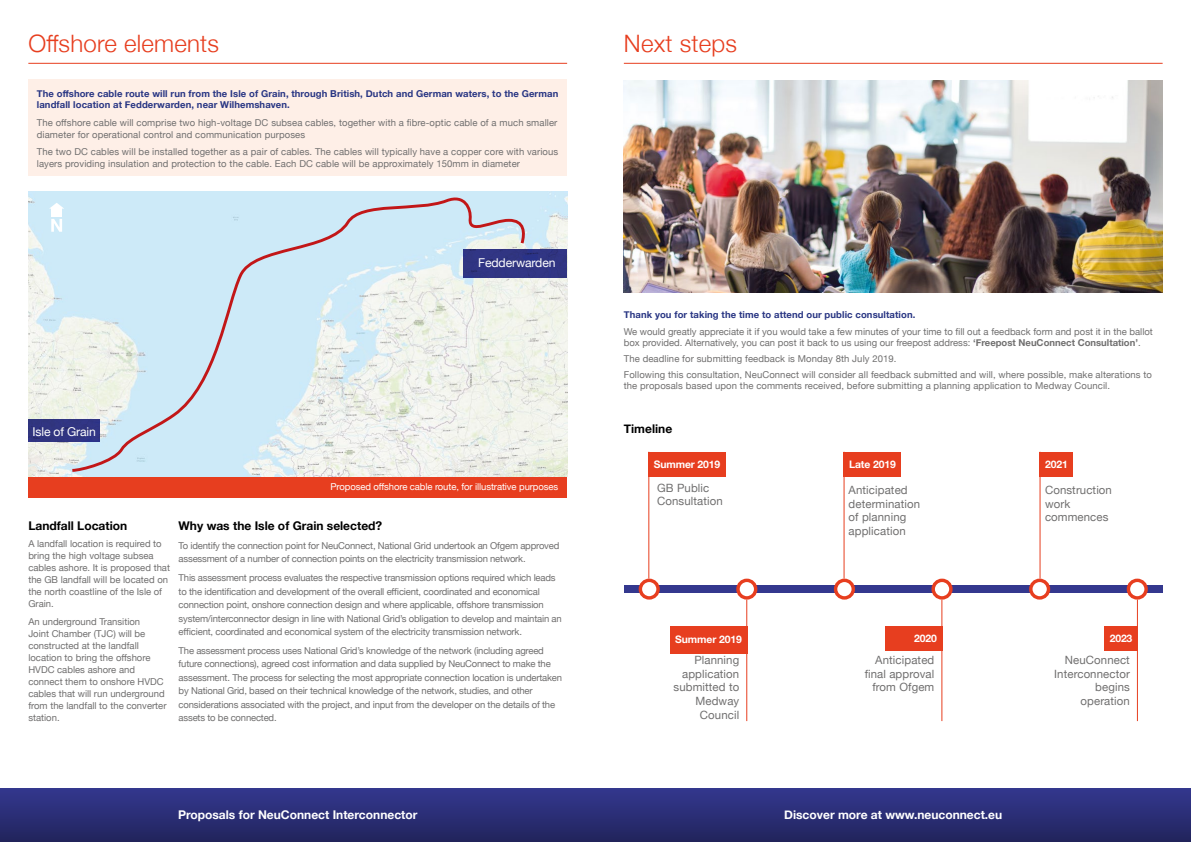
<style>
.page{position:relative;width:1191px;height:842px;background:#fff}
.page>*{position:absolute;margin:0;border:0;box-sizing:border-box;transform-origin:0 0}
.t1{font:300 24px "Helvetica Neue";letter-spacing:.01em;color:#e73e1f}
.t2{font:12.2px "Helvetica Neue";letter-spacing:-.01em;color:#fff}
.t3{font:700 12px "Helvetica Neue";color:#fff}
.t4{font:700 12px "Helvetica Neue";color:#000}
.t5{font:11.4px/13.7px "Helvetica Neue";letter-spacing:.01em;color:#706f6f}
.t6{font:700 10.4px "Helvetica Neue";letter-spacing:-.01em;color:#fff}
.t7{font:9.5px/12px "Helvetica Neue";color:#706f6f}
.t8{font:9.5px/13.4px "Helvetica Neue";letter-spacing:-.02em;color:#706f6f}
.t9{font:700 9.5px/11px "Helvetica Neue";letter-spacing:.01em;color:#283583}
.t10{font:9.5px "Helvetica Neue";letter-spacing:-.01em;color:#fff}
.s1{font-weight:700}
</style>
<div class="page">
<div style="left:0;top:788px;width:1191px;height:54px;background:linear-gradient(to bottom,#34388f,#22255d)"></div>
<div style="left:28px;top:79px;width:539px;height:97px;background:#feefe7"></div>
<div style="left:28px;top:476px;width:539px;height:22px;background:#e73e1f"></div>
<hr style="left:28px;top:63px;width:539px;height:1px;background:#e73e1f">
<img style="left:624px;top:80px;width:538px;height:212px">
<hr style="left:624px;top:63px;width:538px;height:1px;background:#e73e1f">
<img style="left:28px;top:191px;width:539px;height:285px">
<svg style="left:69px;top:194px;width:456px;height:279px;background:#d9e8ee"></svg>
<svg style="left:51px;top:219px;width:11px;height:13px"></svg>
<div style="left:51px;top:209px;width:11px;height:8px;background:#fff"></div>
<svg style="left:49px;top:203px;width:15px;height:6px"></svg>
<div style="left:464px;top:249px;width:103px;height:28px;background:#313583"></div>
<div style="left:28px;top:420px;width:72px;height:22px;background:#303581"></div>
<div style="left:648px;top:452px;width:78px;height:25px;background:#e73e1f"></div>
<div style="left:670px;top:626px;width:77px;height:27px;background:#e73e1f"></div>
<div style="left:885px;top:626px;width:57px;height:25px;background:#e73e1f"></div>
<div style="left:1103px;top:626px;width:34px;height:25px;background:#e73e1f"></div>
<div style="left:843px;top:452px;width:58px;height:25px;background:#e73e1f"></div>
<div style="left:1039px;top:452px;width:34px;height:25px;background:#e73e1f"></div>
<div style="left:624px;top:585px;width:538px;height:8px;background:#34388e"></div>
<svg style="left:640px;top:580px;width:18px;height:18px"></svg>
<div style="left:638px;top:579px;width:22px;height:21px;border:3px solid #e73e1f;border-radius:50%"></div>
<svg style="left:1128px;top:580px;width:18px;height:18px"></svg>
<div style="left:1126px;top:579px;width:21px;height:21px;border:3px solid #e73e1f;border-radius:50%"></div>
<svg style="left:1030px;top:580px;width:18px;height:18px"></svg>
<div style="left:1029px;top:579px;width:21px;height:21px;border:3px solid #e73e1f;border-radius:50%"></div>
<svg style="left:933px;top:580px;width:18px;height:18px"></svg>
<div style="left:931px;top:579px;width:21px;height:21px;border:3px solid #e73e1f;border-radius:50%"></div>
<svg style="left:835px;top:580px;width:18px;height:18px"></svg>
<div style="left:834px;top:579px;width:21px;height:21px;border:3px solid #e73e1f;border-radius:50%"></div>
<svg style="left:738px;top:580px;width:17px;height:18px"></svg>
<div style="left:736px;top:579px;width:21px;height:21px;border:3px solid #e73e1f;border-radius:50%"></div>
<hr style="left:648px;top:452px;width:1px;height:127px;background:#e73e1f">
<hr style="left:746px;top:600px;width:1px;height:121px;background:#e73e1f">
<hr style="left:941px;top:600px;width:1px;height:121px;background:#e73e1f">
<hr style="left:1137px;top:600px;width:1px;height:121px;background:#e73e1f">
<hr style="left:843px;top:452px;width:1px;height:127px;background:#e73e1f">
<hr style="left:1039px;top:452px;width:1px;height:127px;background:#e73e1f">
<h1 class="t1" style="left:28px;top:24px;width:192px">Offshore elements</h1>
<p class="t9" style="left:37px;top:88px;width:523px">The offshore cable route will run from the Isle of Grain, through British, Dutch and German waters, to the German landfall location at Fedderwarden, near Wilhemshaven.</p>
<p class="t7" style="left:37px;top:117px;width:522px">The offshore cable will comprise two high-voltage DC subsea cables, together with a fibre-optic cable of a much smaller diameter for operational control and communication purposes</p>
<p class="t7" style="left:37px;top:146px;width:523px">The two DC cables will be installed together as a pair of cables. The cables will typically have a copper core with various layers providing insulation and protection to the cable. Each DC cable will be approximately 150mm in diameter</p>
<p class="t2" style="left:478px;top:254px;width:79px">Fedderwarden</p>
<p class="t2" style="left:33px;top:423px;width:65px">Isle of Grain</p>
<p class="t10" style="left:330px;top:480px;width:229px">Proposed offshore cable route, for illustrative purposes</p>
<p class="t4" style="left:28px;top:516px;width:100px">Landfall Location</p>
<p class="t7" style="left:28px;top:538px;width:143px">A landfall location is required to bring the high voltage subsea cables ashore. It is proposed that the GB landfall will be located on the north coastline of the Isle of<br>Grain.</p>
<p class="t7" style="left:28px;top:616px;width:140px">An underground Transition<br>Joint Chamber (TJC) will be constructed at the landfall location to bring the offshore<br>HVDC cables ashore and connect them to onshore HVDC cables that will run underground from the landfall to the converter station.</p>
<p class="t4" style="left:179px;top:516px;width:205px">Why was the Isle of Grain selected?</p>
<p class="t8" style="left:179px;top:539px;width:382px">To identify the connection point for NeuConnect, National Grid undertook an Ofgem approved assessment of a number of connection points on the electricity transmission network.</p>
<p class="t8" style="left:179px;top:572px;width:384px">This assessment process evaluates the respective transmission options required which leads to the identification and development of the overall efficient, coordinated and economical connection point, onshore connection design and where applicable, offshore transmission system/interconnector design in line with National Grid’s obligation to develop and maintain an efficient, coordinated and economical system of the electricity transmission network.</p>
<p class="t8" style="left:179px;top:644px;width:385px">The assessment process uses National Grid’s knowledge of the network (including agreed future connections), agreed cost information and data supplied by NeuConnect to make the assessment. The process for selecting the most appropriate connection location is undertaken by National Grid, based on their technical knowledge of the network, studies, and other considerations associated with the project, and input from the developer on the details of the assets to be connected.</p>
<p class="t3" style="left:178px;top:806px;width:241px">Proposals for NeuConnect Interconnector</p>
<h1 class="t1" style="left:624px;top:24px;width:115px">Next steps</h1>
<p class="t9" style="left:624px;top:310px;width:293px">Thank you for taking the time to attend our public consultation.</p>
<p class="t7" style="left:624px;top:327px;width:530px;line-height:11px">We would greatly appreciate it if you would take a few minutes of your time to fill out a feedback form and post it in the ballot box provided. Alternatively, you can post it back to us using our freepost address: <span class="s1">‘Freepost NeuConnect Consultation’</span>.</p>
<p class="t7" style="left:624px;top:351px;width:530px;line-height:16px">The deadline for submitting feedback is Monday 8th July 2019.<br>Following this consultation, NeuConnect will consider all feedback submitted and will, where possible, make alterations to</p>
<p class="t7" style="left:624px;top:380px;width:488px">the proposals based upon the comments received, before submitting a planning application to Medway Council.</p>
<p class="t4" style="left:624px;top:419px;width:50px">Timeline</p>
<p class="t6" style="left:654px;top:456px;width:68px">Summer 2019</p>
<p class="t6" style="left:849px;top:456px;width:48px">Late 2019</p>
<p class="t6" style="left:1045px;top:456px;width:24px">2021</p>
<p class="t5" style="left:657px;top:481px;width:67px">GB Public<br>Consultation</p>
<p class="t5" style="left:1045px;top:484px;width:68px">Construction work commences</p>
<p class="t5" style="left:848px;top:484px;width:73px">Anticipated determination of planning application</p>
<p class="t6" style="left:675px;top:631px;width:68px">Summer 2019</p>
<p class="t6" style="left:914px;top:630px;width:24px">2020</p>
<p class="t6" style="left:1109px;top:630px;width:24px">2023</p>
<p class="t5" style="left:673px;top:654px;width:67px;text-align:right">Planning application submitted to<br>Medway<br>Council</p>
<p class="t5" style="left:864px;top:654px;width:71px;text-align:right">Anticipated final approval from Ofgem</p>
<p class="t5" style="left:1054px;top:654px;width:77px;text-align:right">NeuConnect<br>Interconnector begins operation</p>
<p class="t3" style="left:784px;top:806px;width:220px">Discover more at www.neuconnect.eu</p>
</div>
